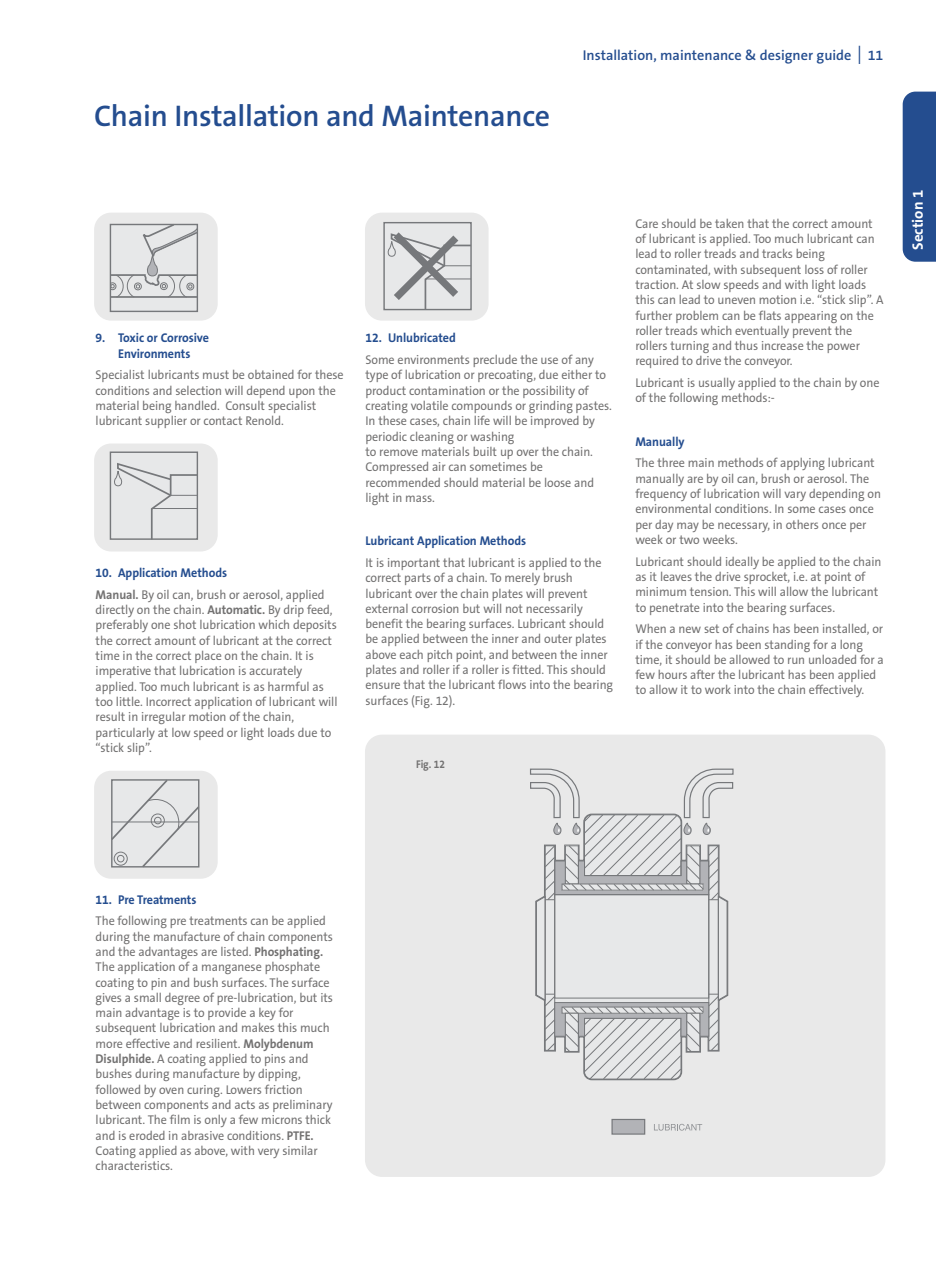
<style>
.page{position:relative;width:936px;height:1263px;background:#fff}
.page>*{position:absolute;margin:0;border:0;box-sizing:border-box;transform-origin:0 0}
.t1{font:600 30px "The Sans B6";letter-spacing:-.01em;color:#244d8f}
.t2{font:700 15px "The Sans B7";color:#fff}
.t3{font:600 14.25px "The Sans B6";color:#244d8f}
.t4{font:12.75px/15.3px "The Sans B5 Plain";letter-spacing:-.005em;color:#737272;scale:.95 1}
.t5{font:700 12.75px/15.3px "The Sans B7";letter-spacing:-.005em;color:#244d8f;text-align:center;scale:.95 1}
.t6{font:700 11.25px "The Sans B7";color:#737272;scale:.9 1}
.s1{font-size:27px}
.s2{font-family:"The Sans B7";font-weight:700}
</style>
<div class="page">
<div style="left:902px;top:92px;width:33px;height:170px;background:#244d8f"></div>
<div style="left:94px;top:213px;width:124px;height:108px;background:#e9e9e9;border-radius:17px"></div>
<div style="left:365px;top:213px;width:123px;height:108px;background:#e9e9e9;border-radius:17px"></div>
<div style="left:365px;top:735px;width:520px;height:442px;background:#e9e9e9;border-radius:17px"></div>
<div style="left:94px;top:443px;width:124px;height:108px;background:#e9e9e9;border-radius:17px"></div>
<div style="left:94px;top:771px;width:124px;height:108px;background:#e9e9e9;border-radius:17px"></div>
<div style="left:110px;top:224px;width:88px;height:88px;border:1px solid #76787b"></div>
<svg style="left:110px;top:223px;width:88px;height:75px"></svg>
<div style="left:383px;top:222px;width:88px;height:88px;border:1px solid #76787b"></div>
<svg style="left:386px;top:225px;width:86px;height:85px"></svg>
<div style="left:110px;top:451px;width:88px;height:89px;border:1px solid #76787b"></div>
<svg style="left:113px;top:462px;width:85px;height:78px"></svg>
<svg style="left:111px;top:779px;width:88px;height:89px"></svg>
<hr style="left:112px;top:822px;width:87px;height:1px;background:#76787b">
<svg style="left:530px;top:768px;width:203px;height:312px"></svg>
<div style="left:612px;top:1119px;width:32px;height:15px;background:#b2b3b7"></div>
<div style="left:611px;top:1119px;width:34px;height:16px;border:1px solid #76787b"></div>
<svg style="left:654px;top:1124px;width:48px;height:7px"></svg>
<h1 class="t1" style="left:94px;top:100px;width:458px">Chain Installation and Maintenance</h1>
<p class="t3" style="left:582px;top:47px;width:302px">Installation, maintenance &amp; designer guide <span class="s1">I</span> 11</p>
<p class="t5" style="left:96px;top:331px;width:121px">9. Toxic or Corrosive<br>Environments</p>
<p class="t4" style="left:96px;top:368px;width:262px">Specialist lubricants must be obtained for these conditions and selection will depend upon the material being handled. Consult specialist lubricant supplier or contact Renold.</p>
<p class="t5" style="left:96px;top:565px;width:140px">10. Application Methods</p>
<p class="t4" style="left:96px;top:587px;width:256px"><span class="s2">Manual.</span> By oil can, brush or aerosol, applied directly on the chain. <span class="s2">Automatic.</span> By drip feed, preferably one shot lubrication which deposits the correct amount of lubricant at the correct time in the correct place on the chain. It is imperative that lubrication is accurately applied. Too much lubricant is as harmful as too little. Incorrect application of lubricant will result in irregular motion of the chain, particularly at low speed or light loads due to “stick slip”.</p>
<p class="t5" style="left:365px;top:331px;width:96px">12. Unlubricated</p>
<p class="t4" style="left:365px;top:353px;width:261px">Some environments preclude the use of any type of lubrication or precoating, due either to product contamination or the possibility of creating volatile compounds or grinding pastes.<br>In these cases, chain life will be improved by periodic cleaning or washing<br>to remove materials built up over the chain.<br>Compressed air can sometimes be recommended should material be loose and light in mass.</p>
<p class="t5" style="left:365px;top:534px;width:171px">Lubricant Application Methods</p>
<p class="t4" style="left:365px;top:555px;width:262px">It is important that lubricant is applied to the correct parts of a chain. To merely brush lubricant over the chain plates will prevent external corrosion but will not necessarily benefit the bearing surfaces. Lubricant should be applied between the inner and outer plates above each pitch point, and between the inner plates and roller if a roller is fitted. This should ensure that the lubricant flows into the bearing surfaces (Fig. 12).</p>
<p class="t6" style="left:416px;top:758px;width:34px">Fig. 12</p>
<p class="t4" style="left:635px;top:216px;width:263px">Care should be taken that the correct amount of lubricant is applied. Too much lubricant can lead to roller treads and tracks being contaminated, with subsequent loss of roller traction. At slow speeds and with light loads this can lead to uneven motion i.e. “stick slip”. A further problem can be flats appearing on the roller treads which eventually prevent the rollers turning and thus increase the power required to drive the conveyor.</p>
<p class="t4" style="left:635px;top:376px;width:258px">Lubricant is usually applied to the chain by one of the following methods:-</p>
<p class="t5" style="left:635px;top:434px;width:53px">Manually</p>
<p class="t4" style="left:635px;top:456px;width:260px">The three main methods of applying lubricant manually are by oil can, brush or aerosol. The frequency of lubrication will vary depending on environmental conditions. In some cases once per day may be necessary, in others once per week or two weeks.</p>
<p class="t4" style="left:635px;top:554px;width:260px">Lubricant should ideally be applied to the chain as it leaves the drive sprocket, i.e. at point of minimum tension. This will allow the lubricant to penetrate into the bearing surfaces.</p>
<p class="t4" style="left:635px;top:622px;width:263px">When a new set of chains has been installed, or if the conveyor has been standing for a long time, it should be allowed to run unloaded for a few hours after the lubricant has been applied to allow it to work into the chain effectively.</p>
<p class="t2" style="left:909px;top:250px;width:62px;rotate:-90deg">Section 1</p>
<p class="t5" style="left:96px;top:892px;width:108px">11. Pre Treatments</p>
<p class="t4" style="left:96px;top:914px;width:251px">The following pre treatments can be applied during the manufacture of chain components and the advantages are listed. <span class="s2">Phosphating.<br></span>The application of a manganese phosphate coating to pin and bush surfaces. The surface gives a small degree of pre-lubrication, but its main advantage is to provide a key for subsequent lubrication and makes this much more effective and resilient. <span class="s2">Molybdenum Disulphide.</span> A coating applied to pins and bushes during manufacture by dipping, followed by oven curing. Lowers friction between components and acts as preliminary lubricant. The film is only a few microns thick and is eroded in abrasive conditions. <span class="s2">PTFE.<br></span>Coating applied as above, with very similar characteristics.</p>
</div>
